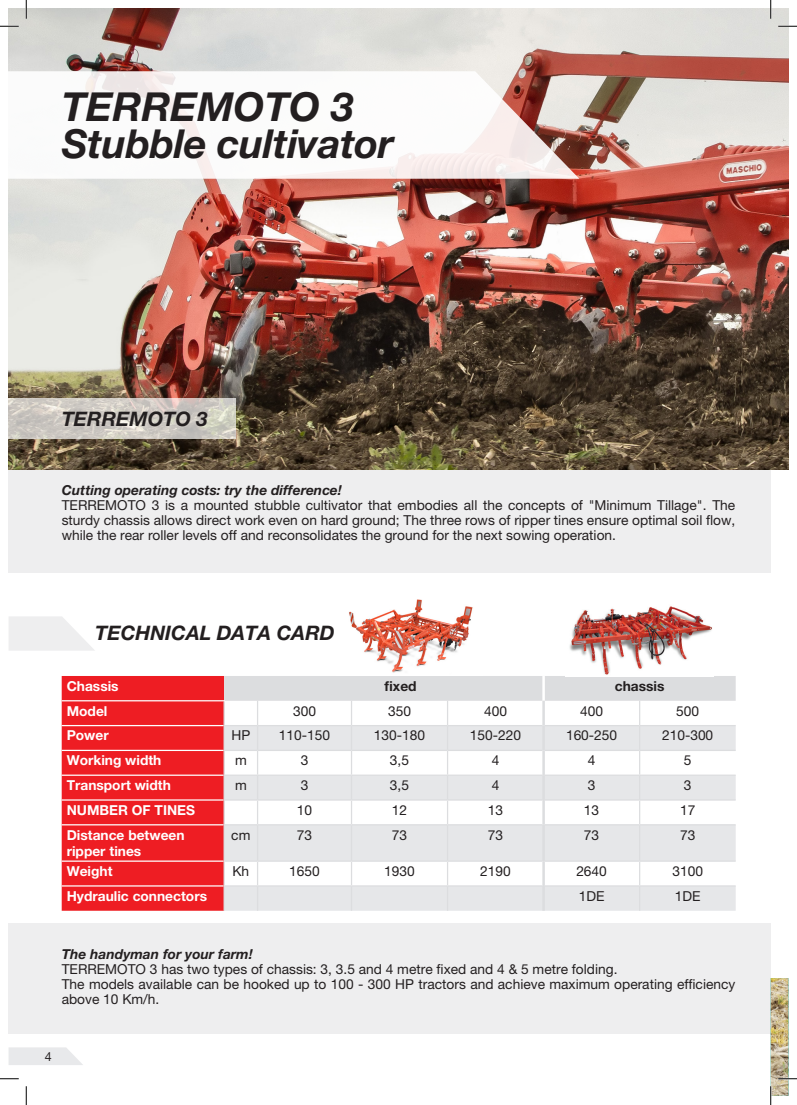
<style>
.page{position:relative;width:797px;height:1105px;background:#fff}
.page>*{position:absolute;margin:0;border:0;box-sizing:border-box;transform-origin:0 0}
.t1{font:italic 700 40px "Helvetica Neue LT Pro";letter-spacing:-.01em;color:#231f20}
.t2{font:italic 700 20px "Helvetica Neue LT Pro";color:#231f20}
.t3{font:13.75px/15px "Helvetica Neue LT Pro";color:#231f20}
.t4{font:700 13.75px/16.5px "Helvetica Neue LT Pro";color:#fff}
.t5{font:italic 700 13.75px "Helvetica Neue LT Pro";color:#231f20}
.t6{font:700 13.75px "Helvetica Neue LT Pro";color:#231f20}
.t7{font:12.5px "Helvetica Neue LT Pro";color:#231f20}
</style>
<div class="page">
<div style="left:9px;top:923px;width:761px;height:110px;background:#eeeeef"></div>
<div style="left:9px;top:469px;width:761px;height:104px;background:#eeeeef"></div>
<img style="left:9px;top:9px;width:779px;height:460px">
<svg style="left:9px;top:71px;width:570px;height:108px"></svg>
<svg style="left:9px;top:398px;width:226px;height:41px;background:#cfcac3"></svg>
<div style="left:62px;top:676px;width:162px;height:235px;background:#ee1d23"></div>
<div style="left:225px;top:825px;width:510px;height:35px;background:#e6e7e9"></div>
<hr style="left:223px;top:701px;width:2px;height:24px;background:#dcdddf">
<hr style="left:223px;top:725px;width:34px;height:1px;background:#dcdddf">
<hr style="left:223px;top:726px;width:2px;height:24px;background:#dcdddf">
<hr style="left:223px;top:750px;width:34px;height:1px;background:#dcdddf">
<hr style="left:223px;top:751px;width:2px;height:23px;background:#dcdddf">
<hr style="left:223px;top:774px;width:34px;height:2px;background:#dcdddf">
<hr style="left:223px;top:776px;width:2px;height:23px;background:#dcdddf">
<hr style="left:223px;top:799px;width:34px;height:2px;background:#dcdddf">
<hr style="left:223px;top:801px;width:2px;height:23px;background:#dcdddf">
<hr style="left:223px;top:824px;width:34px;height:1px;background:#dcdddf">
<hr style="left:257px;top:824px;width:94px;height:1px;background:#dcdddf">
<hr style="left:351px;top:824px;width:96px;height:1px;background:#dcdddf">
<hr style="left:447px;top:824px;width:95px;height:1px;background:#dcdddf">
<hr style="left:545px;top:824px;width:94px;height:1px;background:#dcdddf">
<hr style="left:639px;top:824px;width:96px;height:1px;background:#dcdddf">
<hr style="left:223px;top:825px;width:2px;height:35px;background:#dcdddf">
<hr style="left:223px;top:860px;width:34px;height:2px;background:#dcdddf">
<hr style="left:257px;top:860px;width:94px;height:2px;background:#dcdddf">
<hr style="left:351px;top:860px;width:96px;height:2px;background:#dcdddf">
<hr style="left:447px;top:860px;width:95px;height:2px;background:#dcdddf">
<hr style="left:545px;top:860px;width:94px;height:2px;background:#dcdddf">
<hr style="left:639px;top:860px;width:96px;height:2px;background:#dcdddf">
<hr style="left:223px;top:862px;width:2px;height:23px;background:#dcdddf">
<hr style="left:223px;top:885px;width:34px;height:1px;background:#dcdddf">
<hr style="left:223px;top:886px;width:2px;height:25px;background:#dcdddf">
<hr style="left:62px;top:700px;width:163px;height:1px;background:#fff">
<hr style="left:62px;top:725px;width:161px;height:1px;background:#fff">
<hr style="left:62px;top:750px;width:161px;height:1px;background:#fff">
<hr style="left:62px;top:774px;width:161px;height:2px;background:#fff">
<hr style="left:62px;top:799px;width:161px;height:2px;background:#fff">
<hr style="left:62px;top:824px;width:161px;height:1px;background:#fff">
<hr style="left:62px;top:860px;width:161px;height:2px;background:#fff">
<hr style="left:62px;top:885px;width:161px;height:1px;background:#fff">
<svg style="left:224px;top:676px;width:511px;height:148px"></svg>
<hr style="left:257px;top:825px;width:1px;height:35px;background:#dcdddf">
<hr style="left:351px;top:825px;width:1px;height:35px;background:#dcdddf">
<hr style="left:447px;top:825px;width:1px;height:35px;background:#dcdddf">
<hr style="left:639px;top:825px;width:1px;height:35px;background:#dcdddf">
<svg style="left:225px;top:862px;width:510px;height:49px"></svg>
<hr style="left:542px;top:676px;width:3px;height:25px;background:#fff">
<hr style="left:542px;top:701px;width:3px;height:25px;background:#dcdddf">
<hr style="left:542px;top:726px;width:3px;height:24px;background:#dcdddf">
<hr style="left:542px;top:750px;width:3px;height:25px;background:#dcdddf">
<hr style="left:542px;top:775px;width:3px;height:25px;background:#dcdddf">
<hr style="left:542px;top:800px;width:3px;height:25px;background:#dcdddf">
<hr style="left:542px;top:825px;width:3px;height:36px;background:#dcdddf">
<hr style="left:542px;top:861px;width:3px;height:25px;background:#dcdddf">
<hr style="left:542px;top:886px;width:3px;height:25px;background:#dcdddf">
<svg style="left:9px;top:616px;width:85px;height:35px"></svg>
<img style="left:349px;top:599px;width:124px;height:74px">
<img style="left:569px;top:606px;width:143px;height:69px">
<svg style="left:9px;top:1047px;width:74px;height:18px"></svg>
<svg style="left:0;top:25px;width:19px;height:2px"></svg>
<svg style="left:778px;top:25px;width:19px;height:2px"></svg>
<svg style="left:0;top:1078px;width:19px;height:1px"></svg>
<svg style="left:25px;top:0;width:2px;height:19px"></svg>
<svg style="left:25px;top:1086px;width:2px;height:19px"></svg>
<svg style="left:770px;top:0;width:1px;height:19px"></svg>
<svg style="left:770px;top:978px;width:27px;height:127px"></svg>
<p class="t1" style="left:62px;top:82px;width:293px">TERREMOTO 3</p>
<p class="t1" style="left:62px;top:119px;width:333px">Stubble cultivator</p>
<p class="t2" style="left:62px;top:406px;width:147px">TERREMOTO 3</p>
<p class="t5" style="left:62px;top:482px;width:282px">Cutting operating costs: try the difference!</p>
<p class="t3" style="left:62px;top:497px;width:675px;text-align:justify">TERREMOTO 3 is a mounted stubble cultivator that embodies all the concepts of "Minimum Tillage". The sturdy chassis allows direct work even on hard ground; The three rows of ripper tines ensure optimal soil flow, while the rear roller levels off and reconsolidates the ground for the next sowing operation.</p>
<p class="t2" style="left:95px;top:620px;width:241px">TECHNICAL DATA CARD</p>
<p class="t4" style="left:67px;top:677px;width:53px">Chassis</p>
<p class="t6" style="left:384px;top:677px;width:34px">fixed</p>
<p class="t6" style="left:615px;top:677px;width:51px">chassis</p>
<p class="t4" style="left:67px;top:702px;width:42px">Model</p>
<p class="t3" style="left:293px;top:703px;width:24px">300</p>
<p class="t3" style="left:388px;top:703px;width:24px">350</p>
<p class="t3" style="left:484px;top:703px;width:24px">400</p>
<p class="t3" style="left:580px;top:703px;width:24px">400</p>
<p class="t3" style="left:676px;top:703px;width:24px">500</p>
<p class="t4" style="left:67px;top:727px;width:44px">Power</p>
<p class="t3" style="left:231px;top:728px;width:20px">HP</p>
<p class="t3" style="left:279px;top:728px;width:53px">110-150</p>
<p class="t3" style="left:374px;top:728px;width:53px">130-180</p>
<p class="t3" style="left:470px;top:728px;width:53px">150-220</p>
<p class="t3" style="left:566px;top:728px;width:53px">160-250</p>
<p class="t3" style="left:662px;top:728px;width:53px">210-300</p>
<p class="t4" style="left:67px;top:752px;width:96px">Working width</p>
<p class="t3" style="left:235px;top:753px;width:13px">m</p>
<p class="t3" style="left:301px;top:753px;width:9px">3</p>
<p class="t3" style="left:390px;top:753px;width:21px">3,5</p>
<p class="t3" style="left:492px;top:753px;width:9px">4</p>
<p class="t3" style="left:588px;top:753px;width:9px">4</p>
<p class="t3" style="left:684px;top:753px;width:9px">5</p>
<p class="t4" style="left:67px;top:776px;width:106px">Transport width</p>
<p class="t3" style="left:235px;top:777px;width:13px">m</p>
<p class="t3" style="left:301px;top:777px;width:9px">3</p>
<p class="t3" style="left:390px;top:777px;width:21px">3,5</p>
<p class="t3" style="left:492px;top:777px;width:9px">4</p>
<p class="t3" style="left:588px;top:777px;width:9px">3</p>
<p class="t3" style="left:684px;top:777px;width:9px">3</p>
<p class="t4" style="left:67px;top:801px;width:130px">NUMBER OF TINES</p>
<p class="t3" style="left:297px;top:802px;width:17px">10</p>
<p class="t3" style="left:392px;top:802px;width:17px">12</p>
<p class="t3" style="left:488px;top:802px;width:17px">13</p>
<p class="t3" style="left:584px;top:802px;width:17px">13</p>
<p class="t3" style="left:680px;top:802px;width:17px">17</p>
<p class="t4" style="left:67px;top:826px;width:119px">Distance between ripper tines</p>
<p class="t3" style="left:231px;top:827px;width:21px">cm</p>
<p class="t3" style="left:297px;top:827px;width:17px">73</p>
<p class="t3" style="left:392px;top:827px;width:17px">73</p>
<p class="t3" style="left:488px;top:827px;width:17px">73</p>
<p class="t3" style="left:584px;top:827px;width:17px">73</p>
<p class="t3" style="left:680px;top:827px;width:17px">73</p>
<p class="t4" style="left:67px;top:862px;width:47px">Weight</p>
<p class="t3" style="left:232px;top:863px;width:18px">Kh</p>
<p class="t3" style="left:289px;top:863px;width:32px">1650</p>
<p class="t3" style="left:384px;top:863px;width:32px">1930</p>
<p class="t3" style="left:480px;top:863px;width:32px">2190</p>
<p class="t3" style="left:576px;top:863px;width:32px">2640</p>
<p class="t3" style="left:672px;top:863px;width:32px">3100</p>
<p class="t4" style="left:67px;top:887px;width:142px">Hydraulic connectors</p>
<p class="t3" style="left:578px;top:888px;width:27px">1DE</p>
<p class="t3" style="left:674px;top:888px;width:27px">1DE</p>
<p class="t5" style="left:62px;top:945px;width:192px">The handyman for your farm!</p>
<p class="t3" style="left:62px;top:961px;width:557px">TERREMOTO 3 has two types of chassis: 3, 3.5 and 4 metre fixed and 4 &amp; 5 metre folding.</p>
<p class="t3" style="left:62px;top:976px;width:675px">The models available can be hooked up to 100 - 300 HP tractors and achieve maximum operating efficiency above 10 Km/h.</p>
<p class="t7" style="left:45px;top:1049px;width:8px">4</p>
</div>
